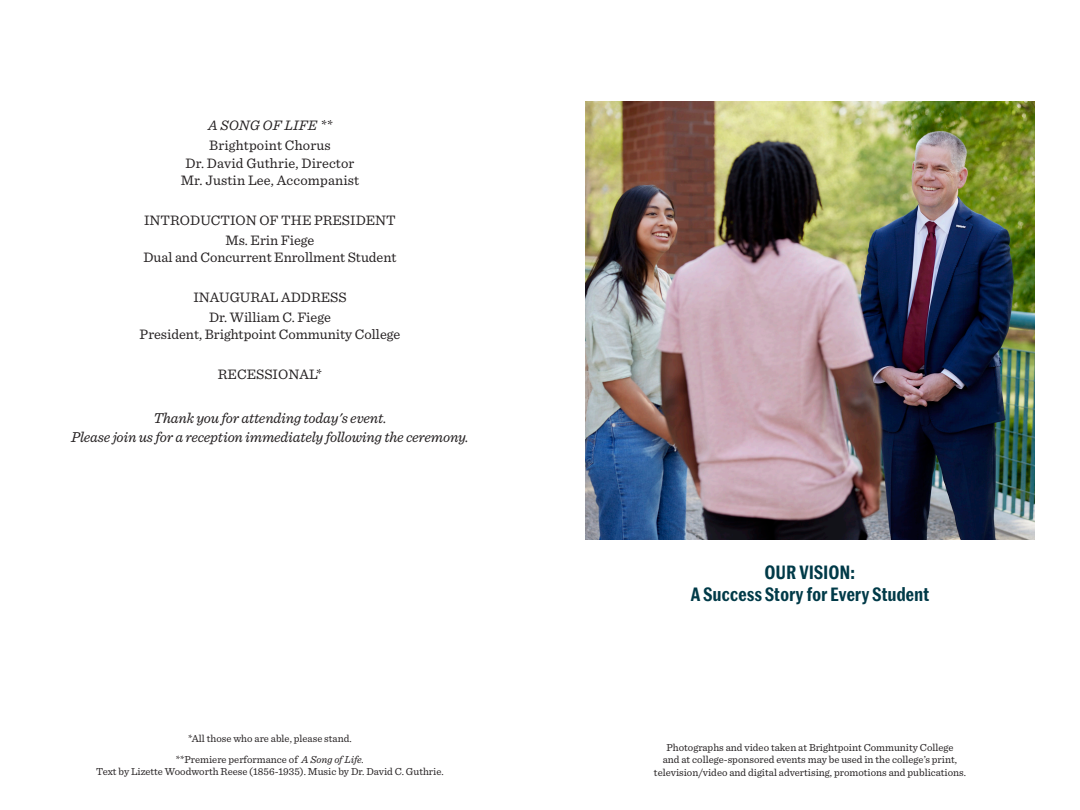
<style>
.page{position:relative;width:1080px;height:810px;background:#fff}
.page>*{position:absolute;margin:0;border:0;box-sizing:border-box;transform-origin:0 0}
.t1{font:600 18.75px "Marr Sans Cond";letter-spacing:.02em;color:#003a48}
.t2{font:italic 15px/18.8px "Sentinel";letter-spacing:-.01em;color:#231f20;text-align:center}
.t3{font:14.38px "Sentinel";color:#231f20}
.t4{font:italic 14.38px "Sentinel";letter-spacing:.01em;color:#231f20}
.t5{font:10.62px/12.8px "Sentinel";color:#231f20;text-align:center}
.s1{font-style:italic}
</style>
<div class="page">
<img style="left:585px;top:101px;width:450px;height:439px">
<p class="t4" style="left:208px;top:114px;width:125px">A SONG OF LIFE **</p>
<p class="t3" style="left:209px;top:134px;width:123px">Brightpoint Chorus</p>
<p class="t3" style="left:186px;top:152px;width:170px">Dr. David Guthrie, Director</p>
<p class="t3" style="left:181px;top:169px;width:180px">Mr. Justin Lee, Accompanist</p>
<p class="t3" style="left:144px;top:209px;width:253px">INTRODUCTION OF THE PRESIDENT</p>
<p class="t3" style="left:226px;top:229px;width:90px">Ms. Erin Fiege</p>
<p class="t3" style="left:143px;top:247px;width:255px">Dual and Concurrent Enrollment Student</p>
<p class="t3" style="left:193px;top:286px;width:155px">INAUGURAL ADDRESS</p>
<p class="t3" style="left:209px;top:307px;width:123px">Dr. William C. Fiege</p>
<p class="t3" style="left:140px;top:324px;width:262px">President, Brightpoint Community College</p>
<p class="t3" style="left:218px;top:364px;width:106px">RECESSIONAL*</p>
<p class="t2" style="left:71px;top:408px;width:399px">Thank you for attending today's event.<br>Please join us for a reception immediately following the ceremony.</p>
<p class="t5" style="left:188px;top:732px;width:165px">*All those who are able, please stand.</p>
<p class="t5" style="left:176px;top:752px;width:190px">**Premiere performance of <span class="s1">A Song of Life.</span></p>
<p class="t5" style="left:96px;top:765px;width:349px">Text by Lizette Woodworth Reese (1856-1935). Music by Dr. David C. Guthrie.</p>
<p class="t1" style="left:765px;top:558px;width:92px">OUR VISION:</p>
<p class="t1" style="left:691px;top:581px;width:240px">A Success Story for Every Student</p>
<p class="t5" style="left:654px;top:740px;width:314px">Photographs and video taken at Brightpoint Community College<br>and at college-sponsored events may be used in the college’s print, television/video and digital advertising, promotions and publications.</p>
</div>
